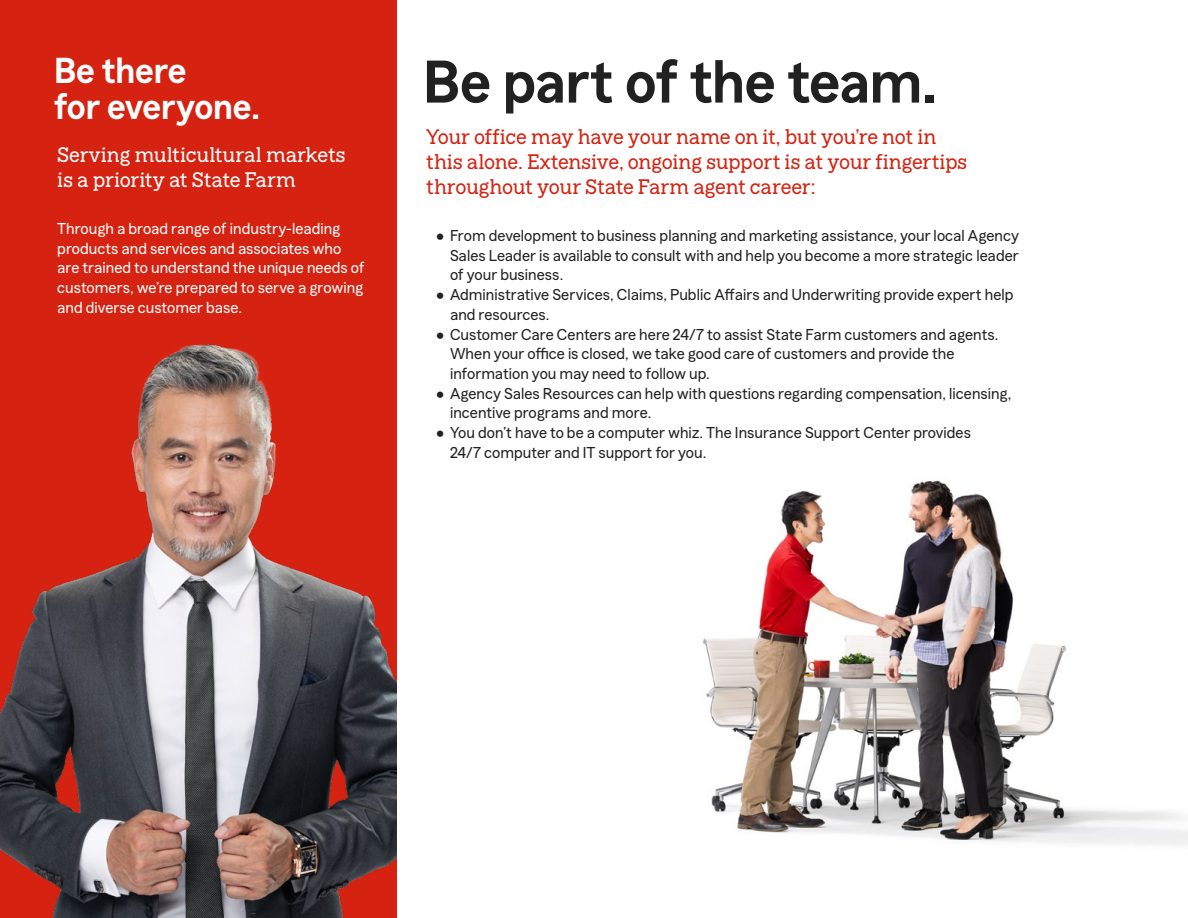
<style>
.page{position:relative;width:1188px;height:918px;background:#fff}
.page>*{position:absolute;margin:0;border:0;box-sizing:border-box;transform-origin:0 0}
.H2_Headline_Pages{font:600 60px "Mecherle Sans";letter-spacing:-.01em;color:#212121}
.H3_Headline_Sidebar{font:600 36px/36px "Mecherle Sans";letter-spacing:-.005em;color:#fff}
.H3_Subhead{font:21px/25.2px "Mecherle Slab";letter-spacing:-.015em;color:#d62311}
.H3_Subhead-2{font:21px/25.2px "Mecherle Slab";letter-spacing:-.005em;color:#fff}
.P-list_bullet{font:15.75px/19.6px "Mecherle Sans";letter-spacing:.005em;color:#212121}
.P_Body{font:15.75px/19.6px "Mecherle Sans";letter-spacing:.005em;color:#fff}
</style>
<div class="page">
<img style="left:703px;top:480px;width:485px;height:365px">
<div style="left:0;top:0;width:397px;height:918px;background:#d62311"></div>
<img style="left:0;top:344px;width:397px;height:574px">
<h3 class="H3_Headline_Sidebar" style="left:54px;top:50px;width:208px">Be there<br>for everyone.</h3>
<h3 class="H3_Subhead-2" style="left:57px;top:140px;width:290px">Serving multicultural markets is a priority at State Farm</h3>
<p class="P_Body" style="left:57px;top:217px;width:309px">Through a broad range of industry-leading products and services and associates who are trained to understand the unique needs of customers, we’re prepared to serve a growing and diverse customer base.</p>
<h2 class="H2_Headline_Pages" style="left:423px;top:37px;width:516px">Be part of the team.</h2>
<h3 class="H3_Subhead" style="left:426px;top:122px;width:543px">Your office may have your name on it, but you’re not in this alone. Extensive, ongoing support is at your fingertips throughout your State Farm agent career:</h3>
<p class="P-list_bullet" style="left:450px;top:225px;width:570px;text-align:justify;text-indent:-14px">• From development to business planning and marketing assistance, your local Agency Sales Leader is available to consult with and help you become a more strategic leader of your business.</p>
<p class="P-list_bullet" style="left:450px;top:284px;width:565px;text-indent:-14px">• Administrative Services, Claims, Public Affairs and Underwriting provide expert help and resources.</p>
<p class="P-list_bullet" style="left:450px;top:323px;width:550px;text-indent:-14px">• Customer Care Centers are here 24/7 to assist State Farm customers and agents.<br>When your office is closed, we take good care of customers and provide the information you may need to follow up.</p>
<p class="P-list_bullet" style="left:450px;top:382px;width:563px;text-indent:-14px">• Agency Sales Resources can help with questions regarding compensation, licensing, incentive programs and more.</p>
<p class="P-list_bullet" style="left:450px;top:421px;width:523px;text-indent:-14px">• You don’t have to be a computer whiz. The Insurance Support Center provides<br>24/7 computer and IT support for you.</p>
</div>
